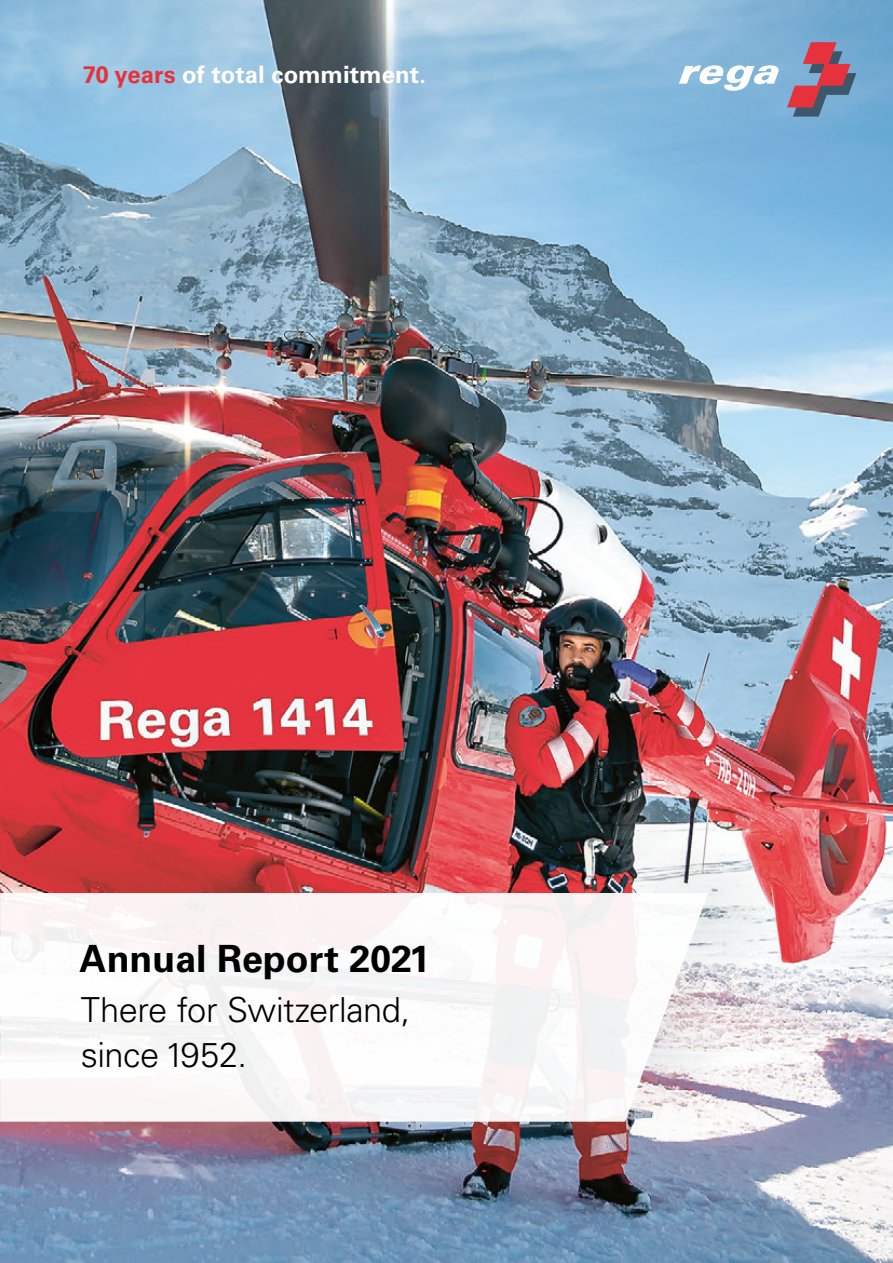
<style>
.page{position:relative;width:893px;height:1263px;background:#fff}
.page>*{position:absolute;margin:0;border:0;box-sizing:border-box;transform-origin:0 0}
.t1{font:700 37.5px "Univers LT Pro 65";color:#000}
.t2{font:300 34.5px/45px "Univers LT Pro 45";letter-spacing:-.015em;color:#000}
.t3{font:700 23.85px "Univers LT Pro 65";letter-spacing:.005em;color:#fff}
.s1{color:#e5323d}
</style>
<div class="page">
<img style="left:0;top:0;width:893px;height:1263px">
<img style="left:232px;top:0;width:72px;height:38px">
<svg style="left:626px;top:840px;width:150px;height:150px;fill:#f0f3f3"></svg>
<svg style="left:571px;top:964px;width:150px;height:150px"></svg>
<svg style="left:0;top:893px;width:708px;height:229px;fill:#fbf5f6"></svg>
<svg style="left:787px;top:42px;width:69px;height:75px;background:#90758f"></svg>
<svg style="left:679px;top:65px;width:101px;height:26px"></svg>
<svg style="left:270px;top:0;width:203px;height:203px;background:#728897"></svg>
<p class="t3" style="left:83px;top:58px;width:345px"><span class="s1">70 years</span> of total commitment.</p>
<h1 class="t1" style="left:80px;top:932px;width:352px">Annual Report 2021</h1>
<p class="t2" style="left:81px;top:986px;width:331px">There for Switzerland, since 1952.</p>
</div>
